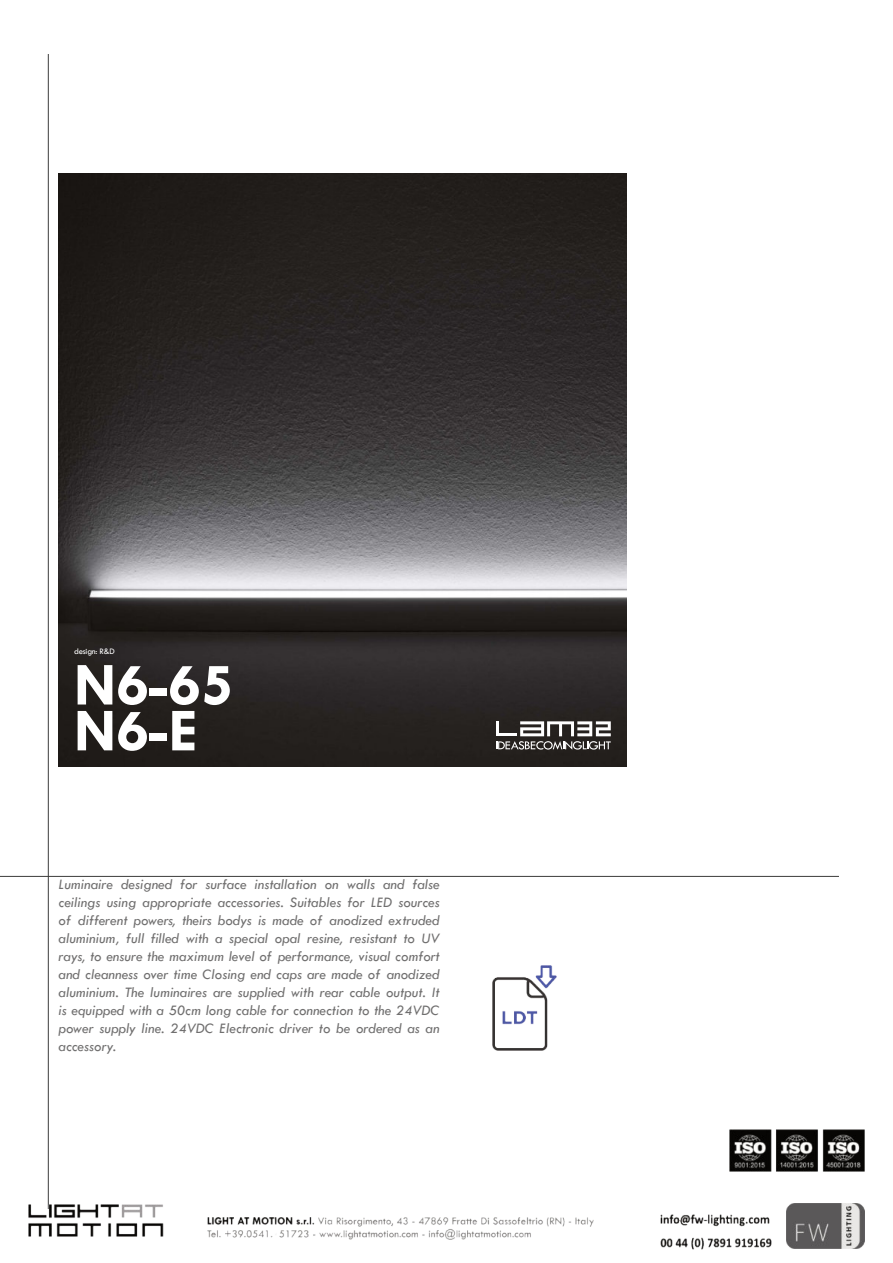
<style>
.page{position:relative;width:893px;height:1263px;background:#fff}
.page>*{position:absolute;margin:0;border:0;box-sizing:border-box;transform-origin:0 0}
.t1{font:700 61.5px/45.9px "Tw Cen";color:#fff}
.t2{font:italic 15px/18px "Tw Cen";color:#706f6f;text-align:justify}
.t3{font:8.7px "Tw Cen";letter-spacing:-.02em;color:#fff}
</style>
<div class="page">
<hr style="left:0;top:876px;width:839px;height:1px;background:#3c3c3b">
<hr style="left:48px;top:54px;width:1px;height:1155px;background:#3c3c3b">
<img style="left:59px;top:173px;width:567px;height:593px">
<svg style="left:496px;top:721px;width:115px;height:29px"></svg>
<img style="left:28px;top:1205px;width:565px;height:35px">
<img style="left:661px;top:1238px;width:110px;height:12px">
<img style="left:661px;top:1215px;width:108px;height:11px">
<img style="left:493px;top:965px;width:64px;height:85px">
<img style="left:730px;top:1129px;width:135px;height:42px">
<img style="left:786px;top:1203px;width:78px;height:46px">
<p class="t3" style="left:74px;top:648px;width:42px">design: R&amp;D</p>
<h1 class="t1" style="left:74px;top:666px;width:161px">N6-65<br>N6-E</h1>
<p class="t2" style="left:59px;top:876px;width:383px">Luminaire designed for surface installation on walls and false ceilings using appropriate accessories. Suitables for LED sources of different powers, theirs bodys is made of anodized extruded aluminium, full filled with a special opal resine, resistant to UV rays, to ensure the maximum level of performance, visual comfort and cleanness over time Closing end caps are made of anodized aluminium. The luminaires are supplied with rear cable output. It is equipped with a 50cm long cable for connection to the 24VDC power supply line. 24VDC Electronic driver to be ordered as an accessory.</p>
</div>
